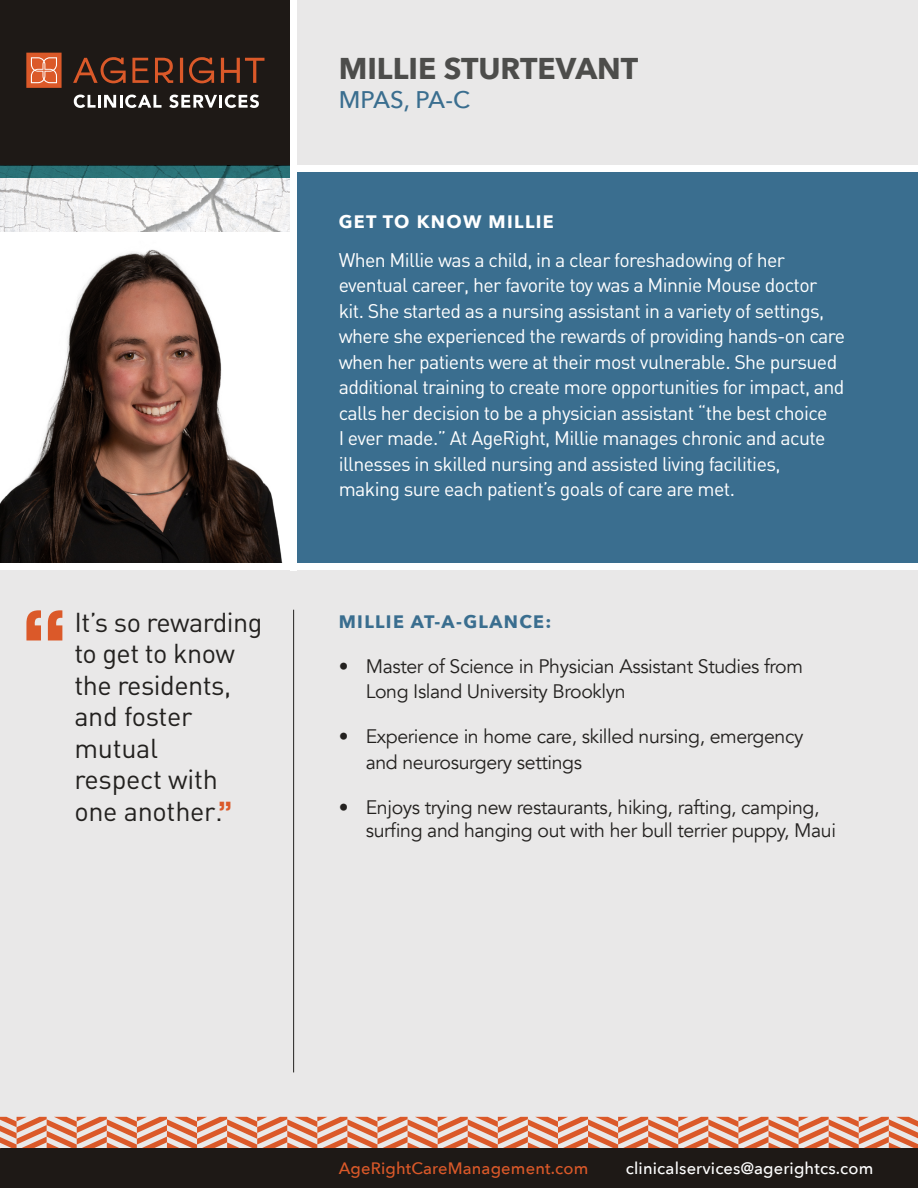
<style>
.page{position:relative;width:918px;height:1188px;background:#fff}
.page>*{position:absolute;margin:0;border:0;box-sizing:border-box;transform-origin:0 0}
.t1{font:700 30px "Avenir Next";color:#4d4d4b}
.t2{font:27px/31.5px "DIN Regular Alternate";letter-spacing:-.02em;color:#23211f}
.t3{font:500 24px "Avenir Next";letter-spacing:-.03em;color:#3a6e8f}
.t4{font:19.5px/25.5px "DIN Regular Alternate";letter-spacing:-.03em;color:#fff}
.t5{font:19.5px/25.5px "Avenir";letter-spacing:-.02em;color:#23211f}
.t6{font:700 18px "Avenir Next";letter-spacing:.075em;color:#3a6e8f}
.t7{font:700 18px "Avenir Next";letter-spacing:.075em;color:#fff}
.t8{font:500 16.5px "Avenir Next";letter-spacing:.01em;color:#fff}
.t9{font:500 16.5px "Avenir Next";letter-spacing:.01em;color:#db5929}
.s1{font-family:"DIN"}
.s2{font-family:"Lubalin Graph Std";font-weight:700;color:#db5929}
</style>
<div class="page">
<div style="left:294px;top:169px;width:624px;height:398px;background:#3a6e8f"></div>
<div style="left:0;top:0;width:294px;height:165px;background:#1e1916"></div>
<div style="left:0;top:567px;width:918px;height:581px;background:#e9e8e8"></div>
<div style="left:0;top:1148px;width:918px;height:40px;background:#1e1916"></div>
<img style="left:0;top:249px;width:283px;height:314px">
<hr style="left:293px;top:610px;width:1px;height:462px;background:#23211f">
<svg style="left:189px;top:57px;width:25px;height:26px"></svg>
<svg style="left:132px;top:58px;width:17px;height:25px"></svg>
<svg style="left:155px;top:58px;width:18px;height:25px"></svg>
<svg style="left:73px;top:57px;width:53px;height:26px"></svg>
<svg style="left:180px;top:58px;width:3px;height:25px"></svg>
<svg style="left:221px;top:58px;width:44px;height:25px"></svg>
<svg style="left:74px;top:95px;width:88px;height:13px"></svg>
<svg style="left:169px;top:95px;width:90px;height:13px"></svg>
<svg style="left:26px;top:53px;width:36px;height:35px"></svg>
<img style="left:0;top:178px;width:290px;height:53px">
<svg style="left:0;top:165px;width:290px;height:13px;background:#276a6f"></svg>
<div style="left:294px;top:0;width:624px;height:169px;background:#e9e8e8"></div>
<div style="left:0;top:564px;width:918px;height:6px;background:#fff"></div>
<div style="left:294px;top:165px;width:624px;height:7px;background:#fff"></div>
<div style="left:291px;top:0;width:6px;height:570px;background:#fff"></div>
<svg style="left:26px;top:610px;width:36px;height:30px"></svg>
<svg style="left:0;top:1117px;width:918px;height:31px"></svg>
<h2 class="t2" style="left:74px;top:606px;width:190px">It’s so rewarding to get to know the residents, and foster mutual<br>respect with one another<span class="s1">.</span><span class="s2">”</span></h2>
<h1 class="t1" style="left:339px;top:43px;width:301px">MILLIE STURTEVANT</h1>
<p class="t3" style="left:339px;top:79px;width:133px">MPAS, PA-C</p>
<p class="t7" style="left:339px;top:206px;width:217px">GET TO KNOW MILLIE</p>
<p class="t4" style="left:339px;top:246px;width:508px">When Millie was a child, in a clear foreshadowing of her eventual career, her favorite toy was a Minnie Mouse doctor kit. She started as a nursing assistant in a variety of settings, where she experienced the rewards of providing hands-on care when her patients were at their most vulnerable. She pursued additional training to create more opportunities for impact, and calls her decision to be a physician assistant “the best choice<br>I ever made.” At AgeRight, Millie manages chronic and acute illnesses in skilled nursing and assisted living facilities, making sure each patient’s goals of care are met.</p>
<p class="t6" style="left:339px;top:606px;width:214px">MILLIE AT-A-GLANCE:</p>
<p class="t5" style="left:366px;top:654px;width:439px;text-indent:-27px">• Master of Science in Physician Assistant Studies from<br>Long Island University Brooklyn</p>
<p class="t5" style="left:366px;top:724px;width:439px;text-indent:-27px">• Experience in home care, skilled nursing, emergency and neurosurgery settings</p>
<p class="t5" style="left:366px;top:796px;width:472px;line-height:23.4px;text-indent:-27px">• Enjoys trying new restaurants, hiking, rafting, camping, surfing and hanging out with her bull terrier puppy, Maui</p>
<p class="t9" style="left:339px;top:1155px;width:251px">AgeRightCareManagement.com</p>
<p class="t8" style="left:626px;top:1155px;width:249px">clinicalservices@agerightcs.com</p>
</div>
